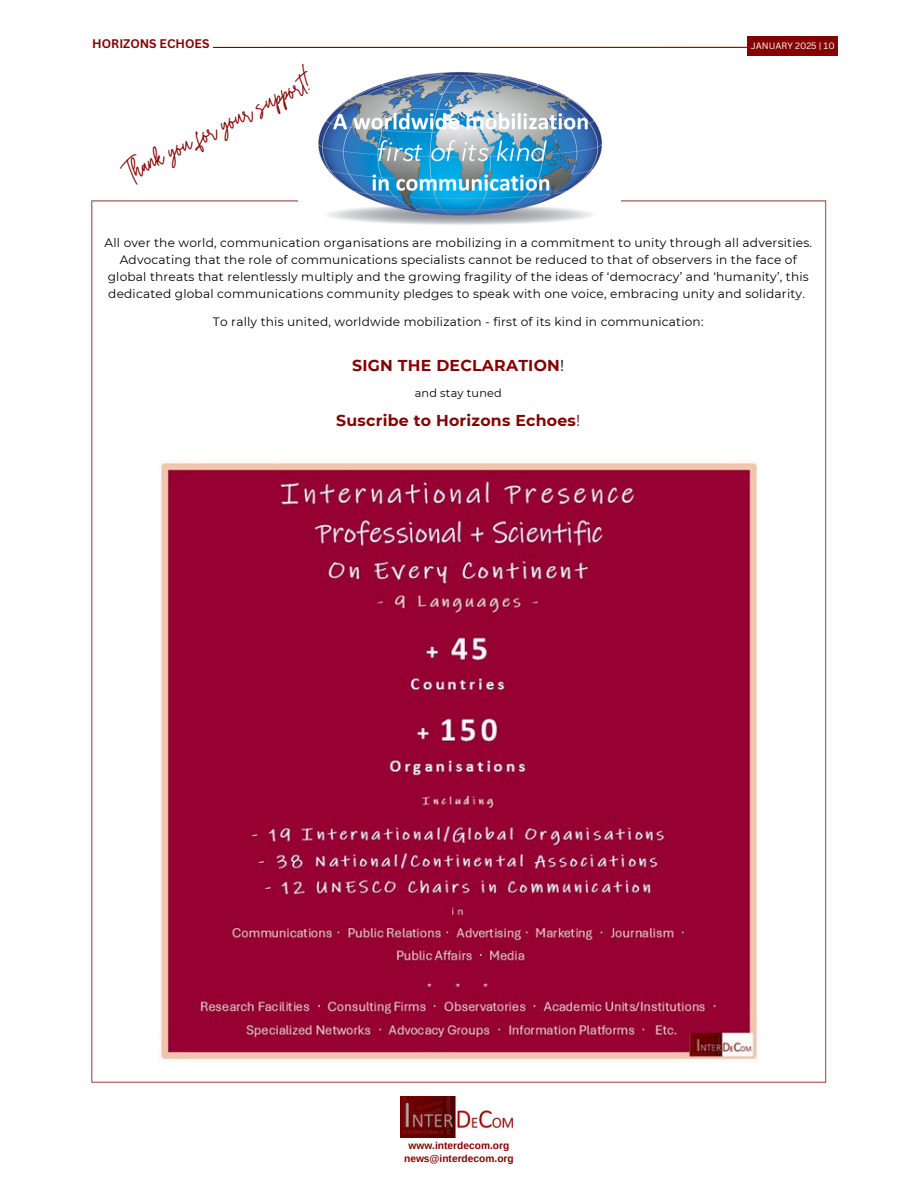
<style>
.page{position:relative;width:918px;height:1188px;background:#fff}
.page>*{position:absolute;margin:0;border:0;box-sizing:border-box;transform-origin:0 0}
.t1{font:24px "Twister";color:#850202}
.t2{font:700 15.75px "Montserrat";letter-spacing:.015em;color:#850202}
.t3{font:12.15px/16.8px "Montserrat";letter-spacing:.015em;color:#000;text-align:center}
.t4{font:700 12.15px "Canva Sans";color:#850202}
.t5{font:12px "Canva Sans";color:#fff}
.t6{font:11.25px "Montserrat";letter-spacing:.015em;color:#000}
.t7{font:700 10.2px/13.6px "Arimo";color:#850202;text-align:center}
.t8{font:9px "Canva Sans";color:#fff}
.s1{font-weight:400;color:#000}
.s2{font-weight:400}
</style>
<div class="page">
<hr style="left:91px;top:202px;width:1px;height:880px;background:#b75859">
<hr style="left:825px;top:202px;width:1px;height:880px;background:#b75859">
<hr style="left:91px;top:200px;width:735px;height:2px;background:#b75859">
<hr style="left:91px;top:1082px;width:735px;height:1px;background:#b75859">
<img style="left:401px;top:1096px;width:113px;height:42px">
<hr style="left:213px;top:47px;width:613px;height:1px;background:#850202">
<img style="left:298px;top:72px;width:322px;height:153px">
<img style="left:160px;top:462px;width:598px;height:601px">
<div style="left:748px;top:36px;width:90px;height:20px;background:#850202"></div>
<p class="t4" style="left:92px;top:35px;width:119px">HORIZONS ECHOES</p>
<p class="t8" style="left:751px;top:39px;width:85px">JANUARY 2025 | 10</p>
<p class="t5" style="left:786px;top:39px;width:40px">Page 9</p>
<p class="t1" style="left:116px;top:160px;width:209px;rotate:-27deg">Thank you for your sup ort!</p>
<h3 class="t3" style="left:105px;top:234px;width:709px">All over the world, communication organisations are mobilizing in a commitment to unity through all adversities.<br>Advocating that the role of communications specialists cannot be reduced to that of observers in the face of global threats that relentlessly multiply and the growing fragility of the ideas of ‘democracy’ and ‘humanity’, this dedicated global communications community pledges to speak with one voice, embracing unity and solidarity.</h3>
<h2 class="t3" style="left:213px;top:313px;width:492px">To rally this united, worldwide mobilization - first of its kind in communication:</h2>
<p class="t2" style="left:352px;top:355px;width:214px">SIGN THE DECLARATION<span class="s1">!</span></p>
<p class="t6" style="left:415px;top:386px;width:88px">and stay tuned</p>
<h1 class="t2" style="left:336px;top:411px;width:245px">Suscribe to Horizons Echoes<span class="s2">!</span></h1>
<p class="t7" style="left:404px;top:1138px;width:111px">www.interdecom.org news@interdecom.org</p>
</div>
